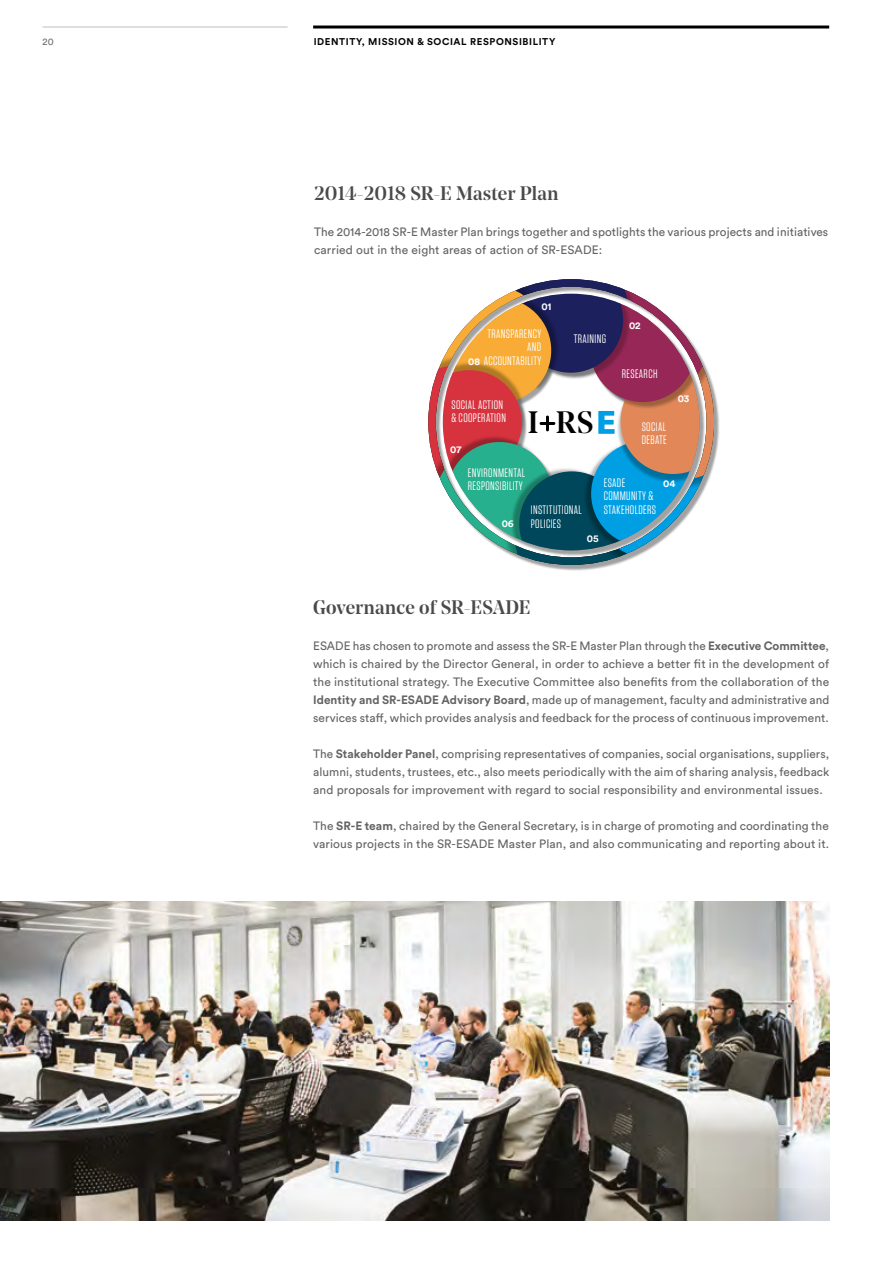
<style>
.page{position:relative;width:893px;height:1263px;background:#fff}
.page>*{position:absolute;margin:0;border:0;box-sizing:border-box;transform-origin:0 0}
.t1{font:500 30.75px "Noe Display";color:#000}
.t2{font:500 19.5px "Noe Display";letter-spacing:.005em;color:#4a4a49}
.t3{font:12.3px/13.4px "Tungsten";letter-spacing:.03em;color:#fff}
.t4{font:12px/18px "Circular Std";letter-spacing:.01em;color:#646363}
.t5{font:700 10.05px "Circular Std";color:#fff}
.t6{font:700 9.75px "Circular Std";letter-spacing:.06em;color:#000}
.t7{font:9.75px "Circular Std";color:#706f6f}
.s1{font-family:"Circular Std";font-weight:700;font-size:10.05px}
.s2{font-weight:700}
</style>
<div class="page">
<hr style="left:313px;top:26px;width:516px;height:3px;background:#000">
<hr style="left:43px;top:26px;width:245px;height:2px;background:#c6c6c6">
<img style="left:0;top:902px;width:829px;height:318px">
<div style="left:430px;top:281px;width:289px;height:290px;background:#000;opacity:.37"></div>
<svg style="left:428px;top:279px;width:286px;height:286px"></svg>
<p class="t7" style="left:43px;top:36px;width:13px">20</p>
<p class="t6" style="left:314px;top:35px;width:243px">IDENTITY, MISSION &amp; SOCIAL RESPONSIBILITY</p>
<h2 class="t2" style="left:314px;top:180px;width:246px">2014-2018 SR-E Master Plan</h2>
<p class="t4" style="left:314px;top:222px;width:516px">The 2014-2018 SR-E Master Plan brings together and spotlights the various projects and initiatives carried out in the eight areas of action of SR-ESADE:</p>
<p class="t5" style="left:541px;top:300px;width:12px">01</p>
<p class="t3" style="left:468px;top:327px;width:75px;text-align:right">TRANSPARENCY<br>AND<br><span class="s1">08</span> ACCOUNTABILITY</p>
<p class="t3" style="left:574px;top:332px;width:34px">TRAINING</p>
<p class="t3" style="left:452px;top:398px;width:56px">SOCIAL ACTION &amp; COOPERATION</p>
<p class="t5" style="left:450px;top:443px;width:13px">07</p>
<h1 class="t1" style="left:528px;top:403px;width:67px">I+RS</h1>
<p class="t5" style="left:629px;top:319px;width:13px">02</p>
<p class="t3" style="left:622px;top:367px;width:37px">RESEARCH</p>
<p class="t3" style="left:642px;top:420px;width:27px">SOCIAL<br>DEBATE</p>
<p class="t5" style="left:678px;top:392px;width:13px">03</p>
<p class="t3" style="left:468px;top:466px;width:59px">ENVIRONMENTAL<br>RESPONSIBILITY</p>
<p class="t5" style="left:502px;top:516px;width:14px">06</p>
<p class="t3" style="left:531px;top:503px;width:53px">INSTITUTIONAL<br>POLICIES</p>
<p class="t3" style="left:604px;top:476px;width:54px">ESADE<br>COMMUNITY &amp;<br>STAKEHOLDERS</p>
<p class="t5" style="left:663px;top:477px;width:14px">04</p>
<p class="t5" style="left:587px;top:532px;width:13px">05</p>
<h2 class="t2" style="left:313px;top:594px;width:219px">Governance of SR-ESADE</h2>
<p class="t4" style="left:313px;top:636px;width:518px;text-align:justify">ESADE has chosen to promote and assess the SR-E Master Plan through the <span class="s2">Executive Committee</span>, which is chaired by the Director General, in order to achieve a better fit in the development of the institutional strategy. The Executive Committee also benefits from the collaboration of the <span class="s2">Identity and SR-ESADE Advisory Board</span>, made up of management, faculty and administrative and services staff, which provides analysis and feedback for the process of continuous improvement.</p>
<p class="t4" style="left:313px;top:744px;width:518px;text-align:justify">The <span class="s2">Stakeholder Panel</span>, comprising representatives of companies, social organisations, suppliers, alumni, students, trustees, etc., also meets periodically with the aim of sharing analysis, feedback and proposals for improvement with regard to social responsibility and environmental issues.</p>
<p class="t4" style="left:313px;top:816px;width:517px">The <span class="s2">SR-E team</span>, chaired by the General Secretary, is in charge of promoting and coordinating the various projects in the SR-ESADE Master Plan, and also communicating and reporting about it.</p>
</div>
